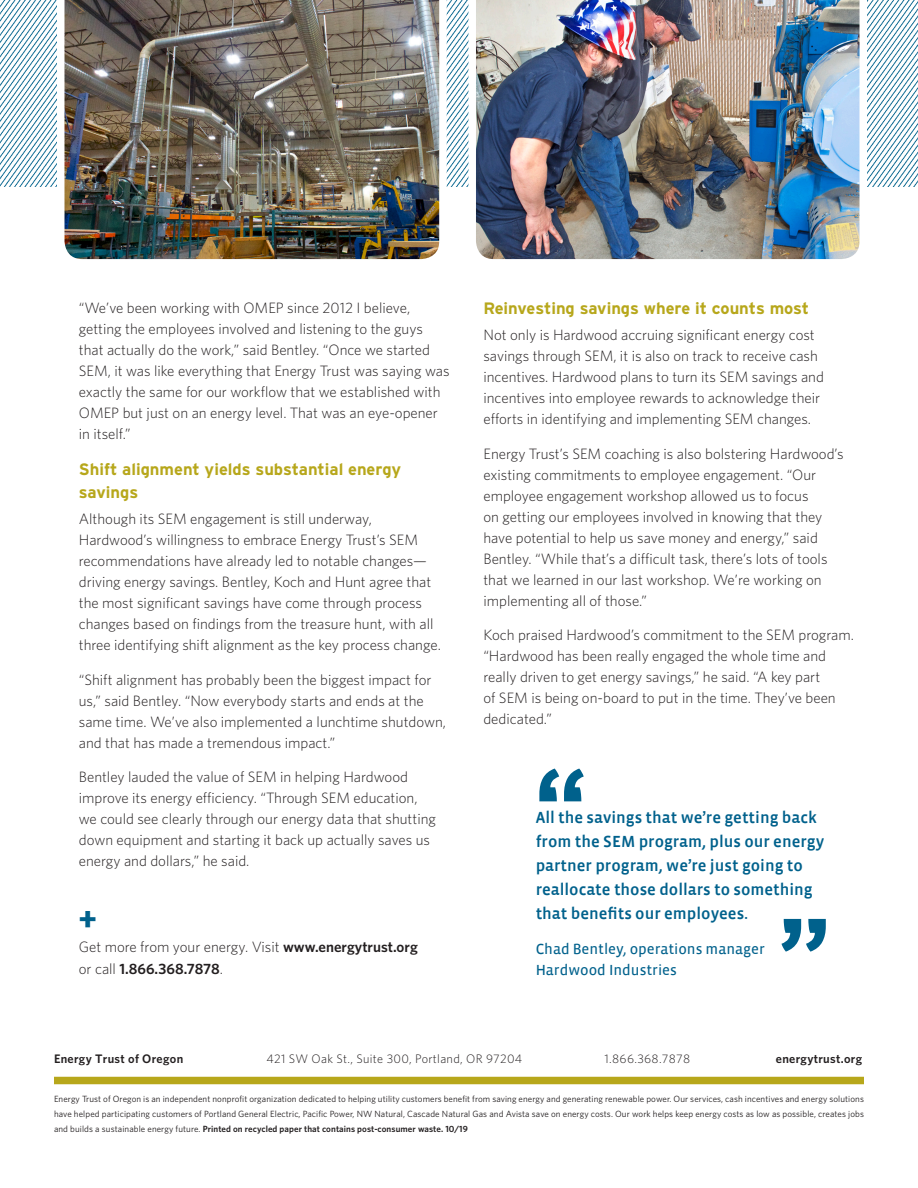
<style>
.page{position:relative;width:918px;height:1188px;background:#fff}
.page>*{position:absolute;margin:0;border:0;box-sizing:border-box;transform-origin:0 0}
.pullquote___text{font:700 112.5px "Vista Sans";color:#00618c}
.t1{font:900 36px "Vista Sans";color:#00618c}
.pullquote___text-2{font:16.5px/24px "Vista Sans Med";color:#00618c}
.headline_4___11_15{font:700 16.5px/22.5px "Interstate";color:#b7a71b}
.body___10_14{font:300 15px/21px "Whitney";color:#231f20}
.body___phone_or_webs{font:300 15px/22.5px "Whitney";color:#231f20}
.pullquote___name{font:15px/21px "Vista Sans Reg";color:#00618c}
.t2{font:300 12.3px "Whitney";letter-spacing:.025em;color:#231f20}
.t3{font:600 12.3px "Whitney";letter-spacing:.025em;color:#231f20}
.fine_print{font:9px/15px "Whitney";letter-spacing:.01em;color:#231f20;text-align:justify}
.s1{font-weight:600}
</style>
<div class="page">
<img style="left:0;top:0;width:918px;height:187px">
<img style="left:57px;top:0;width:390px;height:260px">
<img style="left:468px;top:0;width:399px;height:260px">
<div style="left:54px;top:1077px;width:810px;height:7px;background:#b7a71b"></div>
<p class="body___10_14" style="left:79px;top:296px;width:372px">“We’ve been working with OMEP since 2012 I believe, getting the employees involved and listening to the guys that actually do the work,” said Bentley. “Once we started SEM, it was like everything that Energy Trust was saying was exactly the same for our workflow that we established with OMEP but just on an energy level. That was an eye-opener in itself.”</p>
<p class="headline_4___11_15" style="left:79px;top:458px;width:324px">Shift alignment yields substantial energy savings</p>
<p class="body___10_14" style="left:79px;top:508px;width:364px">Although its SEM engagement is still underway, Hardwood’s willingness to embrace Energy Trust’s SEM recommendations have already led to notable changes— driving energy savings. Bentley, Koch and Hunt agree that the most significant savings have come through process changes based on findings from the treasure hunt, with all three identifying shift alignment as the key process change.</p>
<p class="body___10_14" style="left:79px;top:669px;width:369px">“Shift alignment has probably been the biggest impact for us,” said Bentley. “Now everybody starts and ends at the same time. We’ve also implemented a lunchtime shutdown, and that has made a tremendous impact.”</p>
<p class="body___10_14" style="left:79px;top:766px;width:359px">Bentley lauded the value of SEM in helping Hardwood improve its energy efficiency. “Through SEM education, we could see clearly through our energy data that shutting down equipment and starting it back up actually saves us energy and dollars,” he said.</p>
<p class="t1" style="left:79px;top:899px;width:19px">+</p>
<p class="body___phone_or_webs" style="left:79px;top:935px;width:340px">Get more from your energy. Visit <span class="s1">www.energytrust.org </span>or call <span class="s1">1.866.368.7878</span>.</p>
<p class="headline_4___11_15" style="left:483px;top:297px;width:327px">Reinvesting savings where it counts most</p>
<p class="body___10_14" style="left:483px;top:324px;width:342px">Not only is Hardwood accruing significant energy cost savings through SEM, it is also on track to receive cash incentives. Hardwood plans to turn its SEM savings and incentives into employee rewards to acknowledge their efforts in identifying and implementing SEM changes.</p>
<p class="body___10_14" style="left:483px;top:443px;width:362px">Energy Trust’s SEM coaching is also bolstering Hardwood’s existing commitments to employee engagement. “Our employee engagement workshop allowed us to focus<br>on getting our employees involved in knowing that they have potential to help us save money and energy,” said Bentley. “While that’s a difficult task, there’s lots of tools that we learned in our last workshop. We’re working on implementing all of those.”</p>
<p class="body___10_14" style="left:483px;top:624px;width:372px">Koch praised Hardwood’s commitment to the SEM program. “Hardwood has been really engaged the whole time and really driven to get energy savings,” he said. “A key part<br>of SEM is being on-board to put in the time. They’ve been dedicated.”</p>
<p class="pullquote___text" style="left:536px;top:755px;width:54px">“</p>
<p class="pullquote___text-2" style="left:536px;top:806px;width:290px">All the savings that we’re getting back from the SEM program, plus our energy partner program, we’re just going to reallocate those dollars to something that benefits our employees.</p>
<p class="pullquote___name" style="left:536px;top:939px;width:231px">Chad Bentley, operations manager<br>Hardwood Industries</p>
<p class="pullquote___text" style="left:777px;top:904px;width:54px">”</p>
<p class="t3" style="left:54px;top:1050px;width:131px">Energy Trust of Oregon</p>
<p class="t2" style="left:266px;top:1050px;width:257px">421 SW Oak St., Suite 300, Portland, OR 97204</p>
<p class="t2" style="left:605px;top:1050px;width:87px">1.866.368.7878</p>
<p class="t3" style="left:776px;top:1050px;width:88px">energytrust.org</p>
<p class="fine_print" style="left:54px;top:1092px;width:812px">Energy Trust of Oregon is an independent nonprofit organization dedicated to helping utility customers benefit from saving energy and generating renewable power. Our services, cash incentives and energy solutions have helped participating customers of Portland General Electric, Pacific Power, NW Natural, Cascade Natural Gas and Avista save on energy costs. Our work helps keep energy costs as low as possible, creates jobs and builds a sustainable energy future. <span class="s1">Printed on recycled paper that contains post-consumer waste. 10/19</span></p>
</div>
